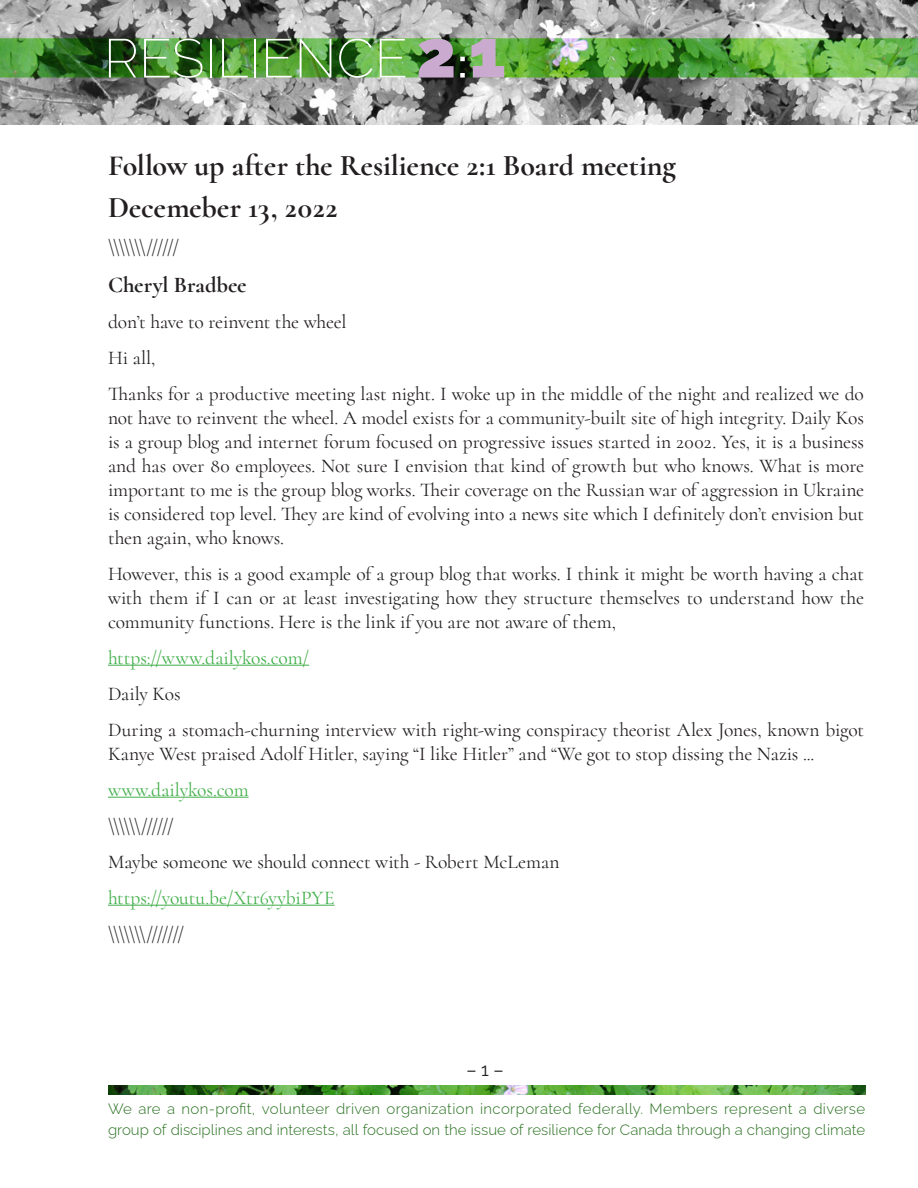
<style>
.page{position:relative;width:918px;height:1188px;background:#fff}
.page>*{position:absolute;margin:0;border:0;box-sizing:border-box;transform-origin:0 0}
.t1{font:200 54.6px "Raleway";color:#fff}
.t2{font:700 30px/42px "Cormorant";letter-spacing:-.005em;color:#231f20}
.t3{font:700 22.5px "Cormorant";color:#231f20}
.t4{font:19.5px/24px "Cormorant";letter-spacing:-.005em;color:#231f20}
.t5{font:19.5px "Cormorant";letter-spacing:-.005em;color:#40ae49}
.t6{font:18px "Raleway";color:#231f20}
.t7{font:300 15px/21px "Raleway";letter-spacing:.005em;color:#297020}
.s1{font-weight:900;font-size:66.75px;color:#cbaad0}
.s2{font-weight:500;font-size:40.2px}
.s3{font-weight:900;font-size:67.8px;color:#cbaad0}
</style>
<div class="page">
<img style="left:0;top:0;width:918px;height:124px">
<img style="left:108px;top:1085px;width:757px;height:9px">
<hr style="left:108px;top:665px;width:201px;height:1px;background:#40ae49">
<hr style="left:108px;top:797px;width:141px;height:1px;background:#40ae49">
<hr style="left:108px;top:905px;width:227px;height:1px;background:#40ae49">
<h1 class="t1" style="left:104px;top:26px;width:404px">RESILIENCE<span class="s1">2</span><span class="s2">:</span><span class="s3">1</span></h1>
<h2 class="t2" style="left:108px;top:144px;width:570px">Follow up after the Resilience 2:1 Board meeting<br>Decemeber 13, 2022</h2>
<p class="t4" style="left:108px;top:234px;width:73px">\\\\\\\//////</p>
<p class="t3" style="left:108px;top:271px;width:140px">Cheryl Bradbee</p>
<p class="t4" style="left:108px;top:303px;width:757px;line-height:36px">don’t have to reinvent the wheel<br>Hi all,<br>Thanks for a productive meeting last night. I woke up in the middle of the night and realized we do</p>
<p class="t4" style="left:108px;top:405px;width:758px;text-align:justify">not have to reinvent the wheel. A model exists for a community-built site of high integrity. Daily Kos is a group blog and internet forum focused on progressive issues started in 2002. Yes, it is a business and has over 80 employees. Not sure I envision that kind of growth but who knows. What is more important to me is the group blog works. Their coverage on the Russian war of aggression in Ukraine is considered top level. They are kind of evolving into a news site which I definitely don’t envision but then again, who knows.</p>
<p class="t4" style="left:108px;top:561px;width:758px;text-align:justify">However, this is a good example of a group blog that works. I think it might be worth having a chat with them if I can or at least investigating how they structure themselves to understand how the community functions. Here is the link if you are not aware of them,</p>
<p class="t5" style="left:108px;top:646px;width:203px">https://www.dailykos.com/</p>
<p class="t4" style="left:108px;top:675px;width:757px;line-height:36px">Daily Kos<br>During a stomach-churning interview with right-wing conspiracy theorist Alex Jones, known bigot</p>
<p class="t4" style="left:108px;top:741px;width:708px">Kanye West praised Adolf Hitler, saying “I like Hitler” and “We got to stop dissing the Nazis ...</p>
<p class="t5" style="left:108px;top:778px;width:142px">www.dailykos.com</p>
<p class="t4" style="left:108px;top:807px;width:453px;line-height:36px">\\\\\\//////<br>Maybe someone we should connect with - Robert McLeman</p>
<p class="t5" style="left:108px;top:886px;width:228px">https://youtu.be/Xtr6yybiPYE</p>
<p class="t4" style="left:108px;top:921px;width:78px">\\\\\\\///////</p>
<p class="t6" style="left:466px;top:1055px;width:39px">– 1 –</p>
<p class="t7" style="left:108px;top:1096px;width:759px">We are a non-profit, volunteer driven organization incorporated federally. Members represent a diverse group of disciplines and interests, all focused on the issue of resilience for Canada through a changing climate</p>
</div>
